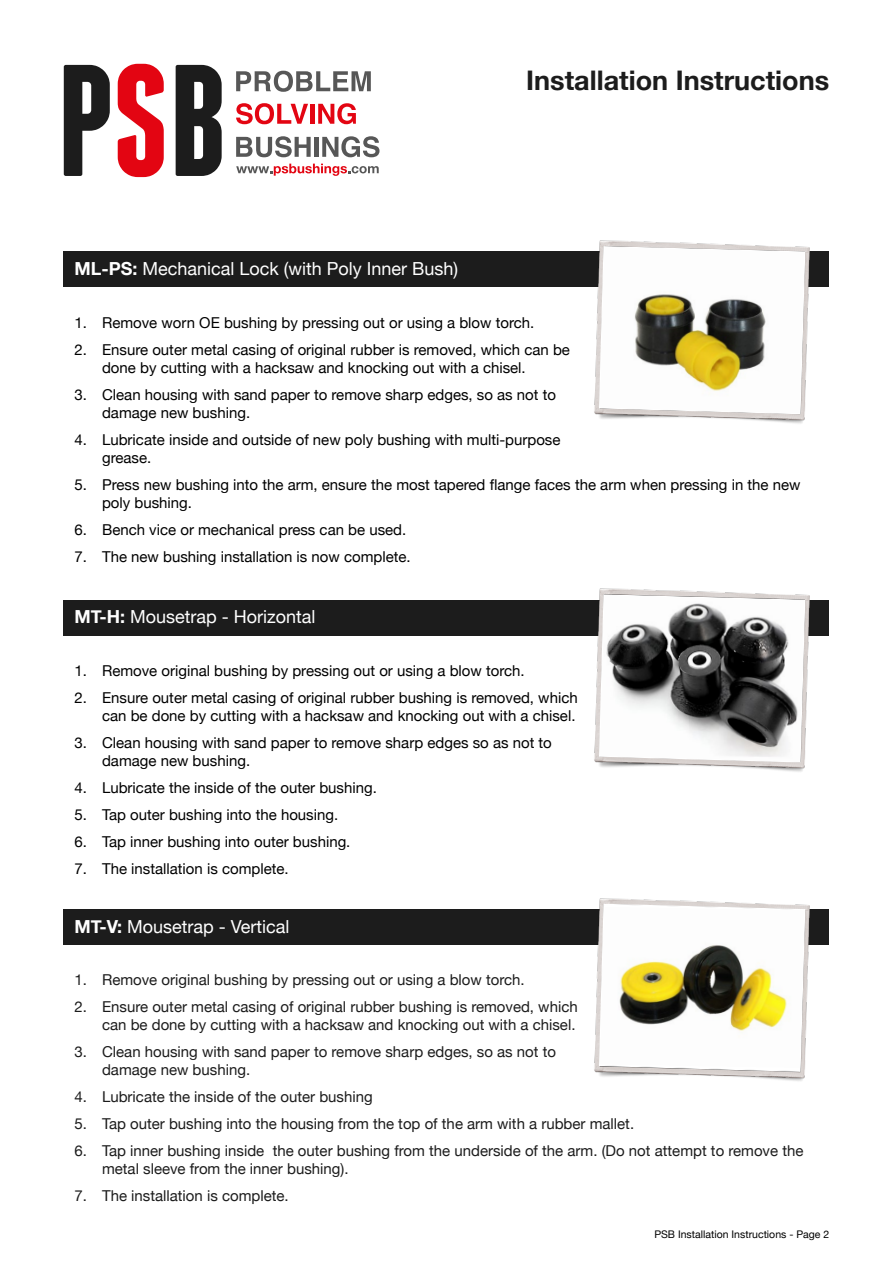
<style>
.page{position:relative;width:893px;height:1263px;background:#fff}
.page>*{position:absolute;margin:0;border:0;box-sizing:border-box;transform-origin:0 0}
.t1{font:700 27px "Helvetica Neue";color:#1c1c1c}
.t2{font:18px "Helvetica Neue";color:#fff}
.t3{font:15px/18px "Helvetica Neue";color:#000}
.t4{font:15px/18px "Helvetica Neue";color:#1c1c1c}
.t5{font:10.5px "Helvetica Neue";color:#000}
.s1{font-weight:700}
</style>
<div class="page">
<svg style="left:64px;top:65px;width:46px;height:111px"></svg>
<svg style="left:118px;top:64px;width:46px;height:113px"></svg>
<svg style="left:176px;top:65px;width:46px;height:111px"></svg>
<svg style="left:236px;top:71px;width:135px;height:21px"></svg>
<svg style="left:236px;top:103px;width:72px;height:21px"></svg>
<hr style="left:310px;top:104px;width:4px;height:20px;background:#e30512">
<svg style="left:318px;top:103px;width:38px;height:21px"></svg>
<svg style="left:236px;top:136px;width:75px;height:21px"></svg>
<hr style="left:314px;top:137px;width:4px;height:20px;background:#575757">
<svg style="left:322px;top:136px;width:57px;height:21px"></svg>
<svg style="left:236px;top:164px;width:143px;height:12px"></svg>
<div style="left:64px;top:909px;width:765px;height:35px;background:#1c1c1c"></div>
<img style="left:588px;top:898px;width:235px;height:183px">
<svg style="left:598px;top:903px;width:208px;height:169px"></svg>
<div style="left:64px;top:600px;width:765px;height:35px;background:#1c1c1c"></div>
<img style="left:588px;top:588px;width:235px;height:184px">
<svg style="left:598px;top:594px;width:208px;height:169px"></svg>
<div style="left:64px;top:252px;width:765px;height:35px;background:#1c1c1c"></div>
<img style="left:588px;top:240px;width:235px;height:184px">
<svg style="left:598px;top:245px;width:208px;height:170px"></svg>
<p class="t2" style="left:74px;top:258px;width:385px"><span class="s1">ML-PS:</span> Mechanical Lock (with Poly Inner Bush)</p>
<h1 class="t1" style="left:526px;top:64px;width:304px">Installation Instructions</h1>
<p class="t3" style="left:74px;top:313px;width:461px">1. Remove worn OE bushing by pressing out or using a blow torch.</p>
<p class="t3" style="left:102px;top:340px;width:469px;text-indent:-28px">2. Ensure outer metal casing of original rubber is removed, which can be done by cutting with a hacksaw and knocking out with a chisel.</p>
<p class="t3" style="left:102px;top:385px;width:455px;text-indent:-28px">3. Clean housing with sand paper to remove sharp edges, so as not to damage new bushing.</p>
<p class="t3" style="left:102px;top:430px;width:460px;text-indent:-28px">4. Lubricate inside and outside of new poly bushing with multi-purpose grease.</p>
<p class="t3" style="left:102px;top:475px;width:700px;text-indent:-28px">5. Press new bushing into the arm, ensure the most tapered flange faces the arm when pressing in the new poly bushing.</p>
<p class="t3" style="left:74px;top:520px;width:333px">6. Bench vice or mechanical press can be used.</p>
<p class="t3" style="left:74px;top:547px;width:338px">7. The new bushing installation is now complete.</p>
<p class="t2" style="left:74px;top:606px;width:243px"><span class="s1">MT-H:</span> Mousetrap - Horizontal</p>
<p class="t3" style="left:74px;top:661px;width:452px">1. Remove original bushing by pressing out or using a blow torch.</p>
<p class="t3" style="left:74px;top:688px;width:505px;text-align:right">2. Ensure outer metal casing of original rubber bushing is removed, which can be done by cutting with a hacksaw and knocking out with a chisel.</p>
<p class="t3" style="left:102px;top:733px;width:451px;text-indent:-28px">3. Clean housing with sand paper to remove sharp edges so as not to damage new bushing.</p>
<p class="t3" style="left:74px;top:778px;width:304px">4. Lubricate the inside of the outer bushing.</p>
<p class="t3" style="left:74px;top:805px;width:265px">5. Tap outer bushing into the housing.</p>
<p class="t3" style="left:74px;top:832px;width:278px">6. Tap inner bushing into outer bushing.</p>
<p class="t3" style="left:74px;top:859px;width:216px">7. The installation is complete.</p>
<p class="t2" style="left:74px;top:916px;width:217px"><span class="s1">MT-V:</span> Mousetrap - Vertical</p>
<p class="t4" style="left:74px;top:971px;width:452px">1. Remove original bushing by pressing out or using a blow torch.</p>
<p class="t4" style="left:74px;top:998px;width:505px;text-align:right">2. Ensure outer metal casing of original rubber bushing is removed, which can be done by cutting with a hacksaw and knocking out with a chisel.</p>
<p class="t4" style="left:102px;top:1043px;width:455px;text-indent:-28px">3. Clean housing with sand paper to remove sharp edges, so as not to damage new bushing.</p>
<p class="t4" style="left:74px;top:1088px;width:300px">4. Lubricate the inside of the outer bushing</p>
<p class="t4" style="left:74px;top:1115px;width:561px">5. Tap outer bushing into the housing from the top of the arm with a rubber mallet.</p>
<p class="t4" style="left:102px;top:1142px;width:703px;text-indent:-28px">6. Tap inner bushing inside the outer bushing from the underside of the arm. (Do not attempt to remove the metal sleeve from the inner bushing).</p>
<p class="t4" style="left:74px;top:1187px;width:216px">7. The installation is complete.</p>
<p class="t5" style="left:654px;top:1228px;width:176px">PSB Installation Instructions - Page 2</p>
</div>
